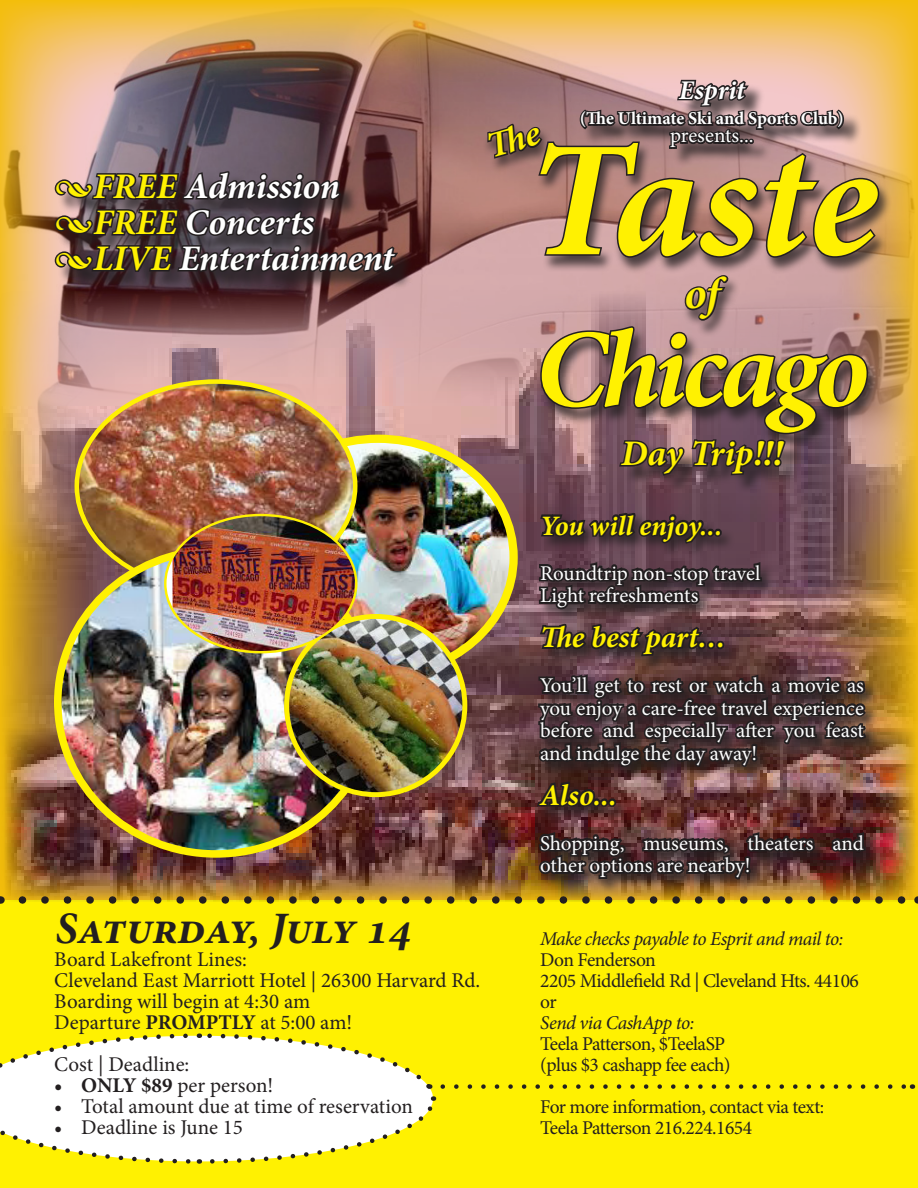
<style>
.page{position:relative;width:918px;height:1188px;background:#fff101}
.page>*{position:absolute;margin:0;border:0;box-sizing:border-box;transform-origin:0 0}
.t1{font:italic 700 165px "Minion Pro";color:#fff101}
.t2{font:italic 700 111px "Minion Pro";letter-spacing:-.05em;color:#fff101}
.t3{font:italic 700 45px "Minion Pro";letter-spacing:-.01em;color:#231f20}
.t4{font:italic 700 45px "Minion Pro";color:#fff101}
.t5{font:italic 700 36px "Minion Pro";color:#fff}
.t6{font:italic 700 36px "Minion Pro";color:#fff101}
.t7{font:italic 700 30px "Minion Pro";color:#fff101}
.t8{font:italic 700 28.2px "Minion Pro";letter-spacing:-.005em;color:#fff101}
.t9{font:italic 700 27px "Minion Pro";letter-spacing:-.005em;color:#fff}
.t10{font:21px/22.5px "Minion Pro";letter-spacing:-.005em;color:#fff;text-align:justify}
.t11{font:21px "Minion Pro";color:#231f20}
.t12{font:19.5px "Minion Pro";letter-spacing:-.025em;color:#231f20}
.t13{font:italic 19.5px "Minion Pro";letter-spacing:-.03em;color:#231f20}
.t14{font:700 18px "Minion Pro";letter-spacing:-.005em;color:#fff}
.s1{color:#fff101}
.s2{font-weight:700}
</style>
<div class="page">
<svg style="left:0;top:1033px;width:905px;height:131px"></svg>
<img style="left:0;top:0;width:918px;height:900px">
<img style="left:355px;top:439px;width:159px;height:237px">
<img style="left:77px;top:382px;width:278px;height:168px">
<div style="left:536px;top:142px;width:356px;height:309px;background:#231f20;opacity:.75"></div>
<div style="left:58px;top:173px;width:358px;height:117px;background:#231f20;opacity:.75"></div>
<svg style="left:53px;top:170px;width:347px;height:131px;background:#4a3638"></svg>
<img style="left:58px;top:550px;width:316px;height:304px">
<img style="left:287px;top:616px;width:178px;height:179px;border-radius:89px">
<div style="left:284px;top:614px;width:183px;height:183px;border:5px solid #fff101;border-radius:50%"></div>
<img style="left:173px;top:515px;width:183px;height:137px">
<div style="left:536px;top:512px;width:344px;height:382px;background:#231f20;opacity:.75"></div>
<svg style="left:538px;top:274px;width:332px;height:272px;background:#7c5f64"></svg>
<div style="left:699px;top:529px;width:8px;height:8px;border:4px solid #231f20;border-radius:50%"></div>
<div style="left:707px;top:529px;width:7px;height:8px;border:4px solid #231f20;border-radius:50%"></div>
<div style="left:714px;top:529px;width:8px;height:8px;border:4px solid #231f20;border-radius:50%"></div>
<svg style="left:537px;top:559px;width:227px;height:52px;background:#453339"></svg>
<svg style="left:537px;top:622px;width:189px;height:36px;background:#443135"></svg>
<svg style="left:535px;top:672px;width:334px;height:137px;background:#4b3332"></svg>
<div style="left:592px;top:798px;width:8px;height:9px;border:4px solid #231f20;border-radius:50%"></div>
<div style="left:600px;top:798px;width:8px;height:9px;border:4px solid #231f20;border-radius:50%"></div>
<div style="left:608px;top:798px;width:8px;height:9px;border:4px solid #231f20;border-radius:50%"></div>
<svg style="left:828px;top:829px;width:40px;height:26px"></svg>
<svg style="left:537px;top:830px;width:280px;height:51px;background:#432c2a"></svg>
<svg style="left:22px;top:896px;width:885px;height:8px"></svg>
<div style="left:482px;top:124px;width:71px;height:49px;background:#231f20;opacity:.75"></div>
<svg style="left:486px;top:78px;width:395px;height:181px;background:#8d6d69"></svg>
<p class="t5" style="left:54px;top:161px;width:288px"><span class="s1">•FREE</span> Admission</p>
<p class="t5" style="left:54px;top:197px;width:262px"><span class="s1">•FREE</span> Concerts</p>
<p class="t5" style="left:54px;top:233px;width:343px"><span class="s1">•LIVE</span> Entertainment</p>
<p class="t3" style="left:55px;top:897px;width:358px">Saturday, July 14</p>
<p class="t11" style="left:54px;top:945px;width:194px">Board Lakefront Lines:</p>
<p class="t11" style="left:54px;top:966px;width:428px">Cleveland East Marriott Hotel | 26300 Harvard Rd.</p>
<p class="t11" style="left:54px;top:987px;width:258px">Boarding will begin at 4:30 am</p>
<p class="t11" style="left:54px;top:1008px;width:300px">Departure <span class="s2">PROMPTLY</span> at 5:00 am!</p>
<p class="t11" style="left:54px;top:1050px;width:137px">Cost | Deadline:</p>
<p class="t11" style="left:54px;top:1071px;width:221px"><span class="s2">• ONLY $89</span> per person!</p>
<p class="t11" style="left:54px;top:1092px;width:360px">• Total amount due at time of reservation</p>
<p class="t11" style="left:54px;top:1113px;width:190px">• Deadline is June 15</p>
<p class="t9" style="left:679px;top:71px;width:69px">Esprit</p>
<p class="t14" style="left:580px;top:106px;width:266px">(The Ultimate Ski and Sports Club)</p>
<p class="t10" style="left:670px;top:124px;width:85px">presents...</p>
<p class="t1" style="left:527px;top:84px;width:352px">Taste</p>
<p class="t4" style="left:684px;top:262px;width:37px">of</p>
<p class="t2" style="left:535px;top:291px;width:336px">Chicago</p>
<p class="t6" style="left:621px;top:428px;width:163px">Day Trip!!!</p>
<p class="t8" style="left:540px;top:505px;width:184px">You will enjoy...</p>
<p class="t10" style="left:540px;top:562px;width:222px">Roundtrip non-stop travel</p>
<p class="t10" style="left:540px;top:584px;width:160px">Light refreshments</p>
<p class="t7" style="left:540px;top:616px;width:187px">The best part…</p>
<p class="t10" style="left:540px;top:674px;width:326px">You’ll get to rest or watch a movie as you enjoy a care-free travel experience before and especially after you feast and indulge the day away!</p>
<p class="t7" style="left:540px;top:774px;width:78px">Also...</p>
<p class="t10" style="left:540px;top:832px;width:326px">Shopping, museums, theaters and other options are nearby!</p>
<p class="t13" style="left:540px;top:925px;width:305px">Make checks payable to Esprit and mail to:</p>
<p class="t12" style="left:540px;top:947px;width:117px">Don Fenderson</p>
<p class="t12" style="left:540px;top:968px;width:320px">2205 Middlefield Rd | Cleveland Hts. 44106</p>
<p class="t12" style="left:540px;top:989px;width:18px">or</p>
<p class="t13" style="left:540px;top:1009px;width:156px">Send via CashApp to:</p>
<p class="t12" style="left:540px;top:1031px;width:186px">Teela Patterson, $TeelaSP</p>
<p class="t12" style="left:540px;top:1052px;width:192px">(plus $3 cashapp fee each)</p>
<p class="t12" style="left:540px;top:1094px;width:285px">For more information, contact via text:</p>
<p class="t12" style="left:540px;top:1115px;width:213px">Teela Patterson 216.224.1654</p>
</div>
